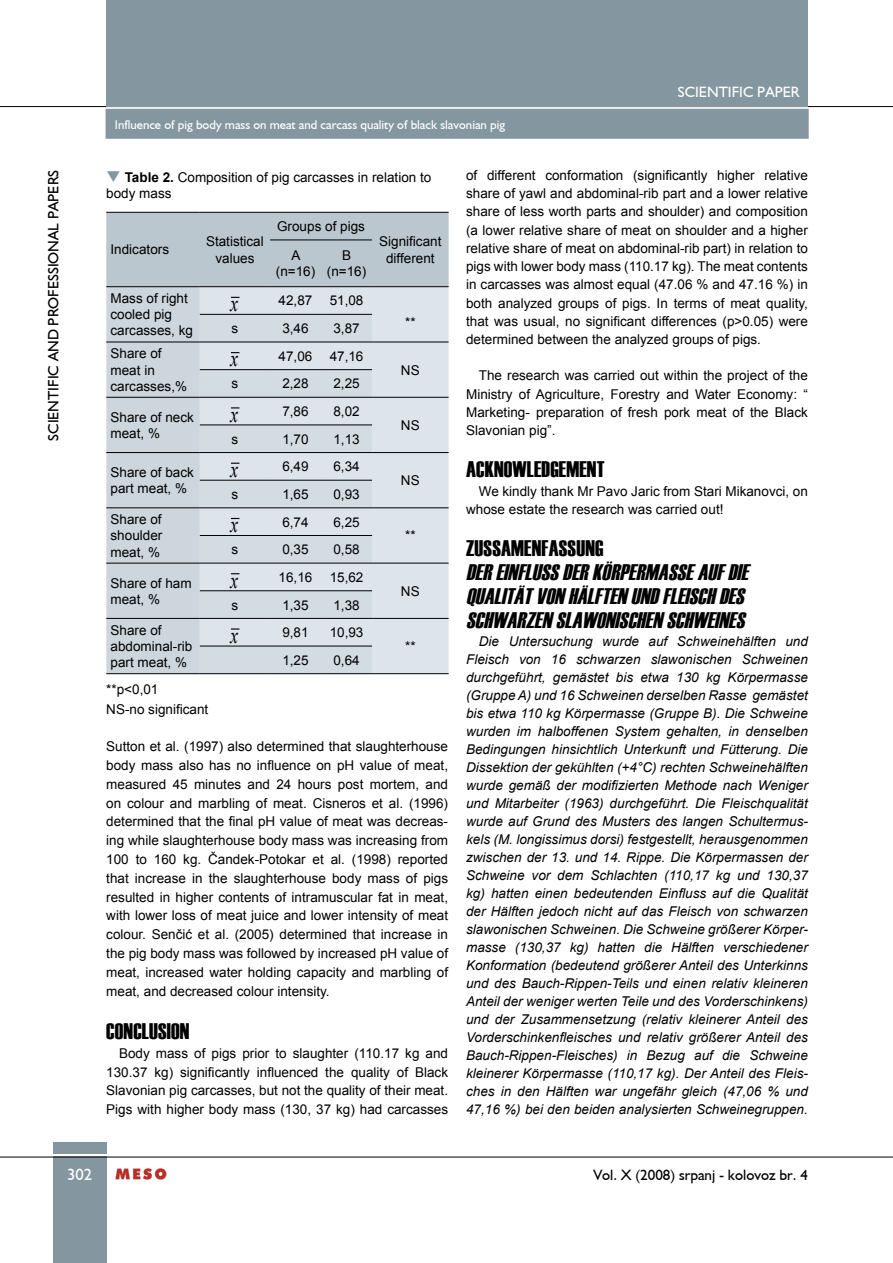
<style>
.page{position:relative;width:893px;height:1263px;background:#fff}
.page>*{position:absolute;margin:0;border:0;box-sizing:border-box;transform-origin:0 0}
.t1{font:italic 22.8px "Times New Roman";color:#000;scale:.77 1}
.t2{font:italic 22.5px "Haettenschweiler";color:#000}
.t3{font:22.5px "Haettenschweiler";letter-spacing:.01em;color:#000}
.t4{font:16.5px "Humanist 521 BT";color:#fff}
.t5{font:15px "Humanist 521 BT";color:#000}
.t6{font:15px "Humanist 521 BT";color:#fff}
.t7{font:13.5px/18.8px "Arial";color:#000}
.t8{font:italic 13.5px/18px "Arial";color:#000;text-align:justify}
.t9{font:12.75px "Humanist 521 BT";color:#fff}
.s1{color:#8496a0}
.s2{font-weight:700}
</style>
<div class="page">
<svg style="left:115px;top:1168px;width:51px;height:11px"></svg>
<div style="left:53px;top:1157px;width:53px;height:106px;background:#8496a0"></div>
<hr style="left:0;top:1157px;width:893px;height:1px;background:#000">
<div style="left:53px;top:1143px;width:53px;height:11px;background:#8496a0"></div>
<hr style="left:0;top:106px;width:893px;height:1px;background:#000">
<div style="left:106px;top:0;width:702px;height:107px;background:#8496a0"></div>
<div style="left:106px;top:110px;width:702px;height:28px;background:#8496a0"></div>
<div style="left:106px;top:109px;width:703px;height:30px;border:2px solid #8496a0"></div>
<svg style="left:106px;top:212px;width:343px;height:462px;background:#ccd4da"></svg>
<p class="t5" style="left:44px;top:441px;width:272px;rotate:-90deg">SCIENTIFIC AND PROFESSIONAL PAPERS</p>
<p class="t9" style="left:115px;top:116px;width:392px">Influence of pig body mass on meat and carcass quality of black slavonian pig</p>
<p class="t6" style="left:678px;top:83px;width:123px">SCIENTIFIC PAPER</p>
<p class="t7" style="left:106px;top:169px;width:327px;line-height:16.2px"><span class="s1">❑</span> <span class="s2">Table 2.</span> Composition of pig carcasses in relation to body mass</p>
<p class="t7" style="left:111px;top:240px;width:60px">Indicators</p>
<p class="t7" style="left:206px;top:234px;width:59px;line-height:16.2px;text-align:center">Statistical values</p>
<p class="t7" style="left:277px;top:217px;width:89px">Groups of pigs</p>
<p class="t7" style="left:379px;top:232px;width:64px">Significant</p>
<p class="t7" style="left:291px;top:246px;width:11px">A</p>
<p class="t7" style="left:386px;top:249px;width:50px">different</p>
<p class="t7" style="left:276px;top:262px;width:41px">(n=16)</p>
<p class="t7" style="left:327px;top:247px;width:41px;line-height:16.2px;text-align:center">B (n=16)</p>
<p class="t7" style="left:111px;top:290px;width:84px;line-height:16.2px">Mass of right cooled pig carcasses, kg</p>
<h1 class="t1" style="left:231px;top:288px;width:12px">x</h1>
<p class="t7" style="left:279px;top:291px;width:35px">42,87</p>
<p class="t7" style="left:330px;top:291px;width:35px">51,08</p>
<p class="t7" style="left:232px;top:319px;width:8px">s</p>
<p class="t7" style="left:282px;top:319px;width:28px">3,46</p>
<p class="t7" style="left:333px;top:319px;width:28px">3,87</p>
<p class="t7" style="left:111px;top:346px;width:78px;line-height:16.2px">Share of meat in carcasses,%</p>
<h1 class="t1" style="left:231px;top:343px;width:12px">x</h1>
<p class="t7" style="left:279px;top:347px;width:35px">47,06</p>
<p class="t7" style="left:330px;top:347px;width:35px">47,16</p>
<p class="t7" style="left:232px;top:374px;width:8px">s</p>
<p class="t7" style="left:282px;top:374px;width:28px">2,28</p>
<p class="t7" style="left:333px;top:374px;width:28px">2,25</p>
<p class="t7" style="left:111px;top:409px;width:85px;line-height:16.2px">Share of neck meat, %</p>
<h1 class="t1" style="left:231px;top:398px;width:12px">x</h1>
<p class="t7" style="left:282px;top:402px;width:28px">7,86</p>
<p class="t7" style="left:333px;top:402px;width:28px">8,02</p>
<p class="t7" style="left:232px;top:430px;width:8px">s</p>
<p class="t7" style="left:282px;top:430px;width:28px">1,70</p>
<p class="t7" style="left:333px;top:430px;width:28px">1,13</p>
<p class="t7" style="left:111px;top:464px;width:85px;line-height:16.2px">Share of back part meat, %</p>
<h1 class="t1" style="left:231px;top:454px;width:12px">x</h1>
<p class="t7" style="left:282px;top:457px;width:28px">6,49</p>
<p class="t7" style="left:333px;top:457px;width:28px">6,34</p>
<p class="t7" style="left:232px;top:485px;width:8px">s</p>
<p class="t7" style="left:282px;top:485px;width:28px">1,65</p>
<p class="t7" style="left:333px;top:485px;width:28px">0,93</p>
<p class="t7" style="left:111px;top:511px;width:53px;line-height:16.2px;text-align:justify">Share of shoulder meat, %</p>
<h1 class="t1" style="left:231px;top:509px;width:12px">x</h1>
<p class="t7" style="left:282px;top:513px;width:28px">6,74</p>
<p class="t7" style="left:333px;top:513px;width:28px">6,25</p>
<p class="t7" style="left:232px;top:540px;width:8px">s</p>
<p class="t7" style="left:282px;top:540px;width:28px">0,35</p>
<p class="t7" style="left:333px;top:540px;width:28px">0,58</p>
<p class="t7" style="left:111px;top:575px;width:83px;line-height:16.2px">Share of ham meat, %</p>
<h1 class="t1" style="left:231px;top:564px;width:12px">x</h1>
<p class="t7" style="left:279px;top:568px;width:35px">16,16</p>
<p class="t7" style="left:330px;top:568px;width:35px">15,62</p>
<p class="t7" style="left:232px;top:595px;width:8px">s</p>
<p class="t7" style="left:282px;top:595px;width:28px">1,35</p>
<p class="t7" style="left:333px;top:595px;width:28px">1,38</p>
<p class="t7" style="left:111px;top:622px;width:83px;line-height:16.2px">Share of abdominal-rib part meat, %</p>
<h1 class="t1" style="left:231px;top:619px;width:12px">x</h1>
<p class="t7" style="left:282px;top:623px;width:28px">9,81</p>
<p class="t7" style="left:330px;top:623px;width:35px">10,93</p>
<p class="t7" style="left:282px;top:651px;width:28px">1,25</p>
<p class="t7" style="left:333px;top:651px;width:28px">0,64</p>
<p class="t7" style="left:106px;top:679px;width:104px;line-height:20.2px">**p&lt;0,01<br>NS-no significant</p>
<p class="t7" style="left:405px;top:313px;width:12px">**</p>
<p class="t7" style="left:401px;top:361px;width:20px">NS</p>
<p class="t7" style="left:401px;top:416px;width:20px">NS</p>
<p class="t7" style="left:401px;top:471px;width:20px">NS</p>
<p class="t7" style="left:405px;top:526px;width:12px">**</p>
<p class="t7" style="left:401px;top:582px;width:20px">NS</p>
<p class="t7" style="left:405px;top:637px;width:12px">**</p>
<p class="t7" style="left:106px;top:737px;width:343px;text-align:justify">Sutton et al. (1997) also determined that slaughterhouse body mass also has no influence on pH value of meat, measured 45 minutes and 24 hours post mortem, and on colour and marbling of meat. Cisneros et al. (1996) determined that the final pH value of meat was decreas&shy;ing while slaughterhouse body mass was increasing from 100 to 160 kg. Čandek-Potokar et al. (1998) reported that increase in the slaughterhouse body mass of pigs resulted in higher contents of intramuscular fat in meat, with lower loss of meat juice and lower intensity of meat colour. Senčić et al. (2005) determined that increase in the pig body mass was followed by increased pH value of meat, increased water holding capacity and marbling of meat, and decreased colour intensity.</p>
<h2 class="t3" style="left:106px;top:1016px;width:85px">CONCLUSION</h2>
<p class="t7" style="left:106px;top:1044px;width:343px;text-align:justify;text-indent:13px">Body mass of pigs prior to slaughter (110.17 kg and 130.37 kg) significantly influenced the quality of Black Slavonian pig carcasses, but not the quality of their meat.<br>Pigs with higher body mass (130, 37 kg) had carcasses</p>
<p class="t7" style="left:466px;top:166px;width:343px;line-height:18.1px;text-align:justify">of different conformation (significantly higher relative share of yawl and abdominal-rib part and a lower relative share of less worth parts and shoulder) and composition (a lower relative share of meat on shoulder and a higher relative share of meat on abdominal-rib part) in relation to pigs with lower body mass (110.17 kg). The meat contents in carcasses was almost equal (47.06 % and 47.16 %) in both analyzed groups of pigs. In terms of meat quality, that was usual, no significant differences (p&gt;0.05) were determined between the analyzed groups of pigs.</p>
<p class="t7" style="left:466px;top:367px;width:343px;line-height:18.3px;text-align:justify;text-indent:13px">The research was carried out within the project of the Ministry of Agriculture, Forestry and Water Economy: “ Marketing- preparation of fresh pork meat of the Black Slavonian pig”.</p>
<h2 class="t3" style="left:466px;top:454px;width:71px">ACKNOWLEDGEMENT</h2>
<p class="t7" style="left:466px;top:482px;width:343px;line-height:18.1px;text-indent:13px">We kindly thank Mr Pavo Jaric from Stari Mikanovci, on whose estate the research was carried out!</p>
<h2 class="t3" style="left:466px;top:533px;width:139px">ZUSSAMENFASSUNG</h2>
<h2 class="t2" style="left:466px;top:557px;width:47px">DER EINFLUSS</h2>
<h2 class="t2" style="left:563px;top:557px;width:59px">DER KÖRPERMASSE</h2>
<h2 class="t2" style="left:697px;top:557px;width:40px">AUF DIE</h2>
<h2 class="t2" style="left:466px;top:581px;width:19px">QUALIT</h2>
<h2 class="t2" style="left:514px;top:581px;width:83px">ÄT VON HÄLFTEN</h2>
<h2 class="t2" style="left:631px;top:581px;width:48px">UND FLEISCH</h2>
<h2 class="t2" style="left:719px;top:581px;width:11px">DES</h2>
<h2 class="t2" style="left:466px;top:605px;width:51px">SCHWARZEN</h2>
<h2 class="t2" style="left:556px;top:605px;width:51px">SLAWONISCHEN</h2>
<h2 class="t2" style="left:666px;top:605px;width:50px">SCHWEINES</h2>
<p class="t8" style="left:466px;top:632px;width:343px;text-indent:13px">Die Untersuchung wurde auf Schweinehälften und Fleisch von 16 schwarzen slawonischen Schweinen durchgeführt, gemästet bis etwa 130 kg Körpermasse (Gruppe A) und 16 Schweinen derselben Rasse gemästet bis etwa 110 kg Körpermasse (Gruppe B). Die Schweine wurden im halboffenen System gehalten, in denselben Bedingungen hinsichtlich Unterkunft und Fütterung. Die Dissektion der gekühlten (+4°C) rechten Schweinehälften wurde gemäß der modifizierten Methode nach Weniger und Mitarbeiter (1963) durchgeführt. Die Fleischqualität wurde auf Grund des Musters des langen Schultermus&shy;kels (M. longissimus dorsi) festgestellt, herausgenommen zwischen der 13. und 14. Rippe. Die Körpermassen der Schweine vor dem Schlachten (110,17 kg und 130,37 kg) hatten einen bedeutenden Einfluss auf die Qualität der Hälften jedoch nicht auf das Fleisch von schwarzen slawonischen Schweinen. Die Schweine größerer Körper&shy;masse (130,37 kg) hatten die Hälften verschiedener Konformation (bedeutend größerer Anteil des Unterkinns und des Bauch-Rippen-Teils und einen relativ kleineren Anteil der weniger werten Teile und des Vorderschinkens) und der Zusammensetzung (relativ kleinerer Anteil des Vorderschinkenfleisches und relativ größerer Anteil des Bauch-Rippen-Fleisches) in Bezug auf die Schweine kleinerer Körpermasse (110,17 kg). Der Anteil des Fleis&shy;ches in den Hälften war ungefähr gleich (47,06 % und 47,16 %) bei den beiden analysierten Schweinegruppen.</p>
<p class="t4" style="left:67px;top:1164px;width:26px">302</p>
<p class="t5" style="left:593px;top:1165px;width:216px">Vol. X (2008) srpanj - kolovoz br. 4</p>
</div>
